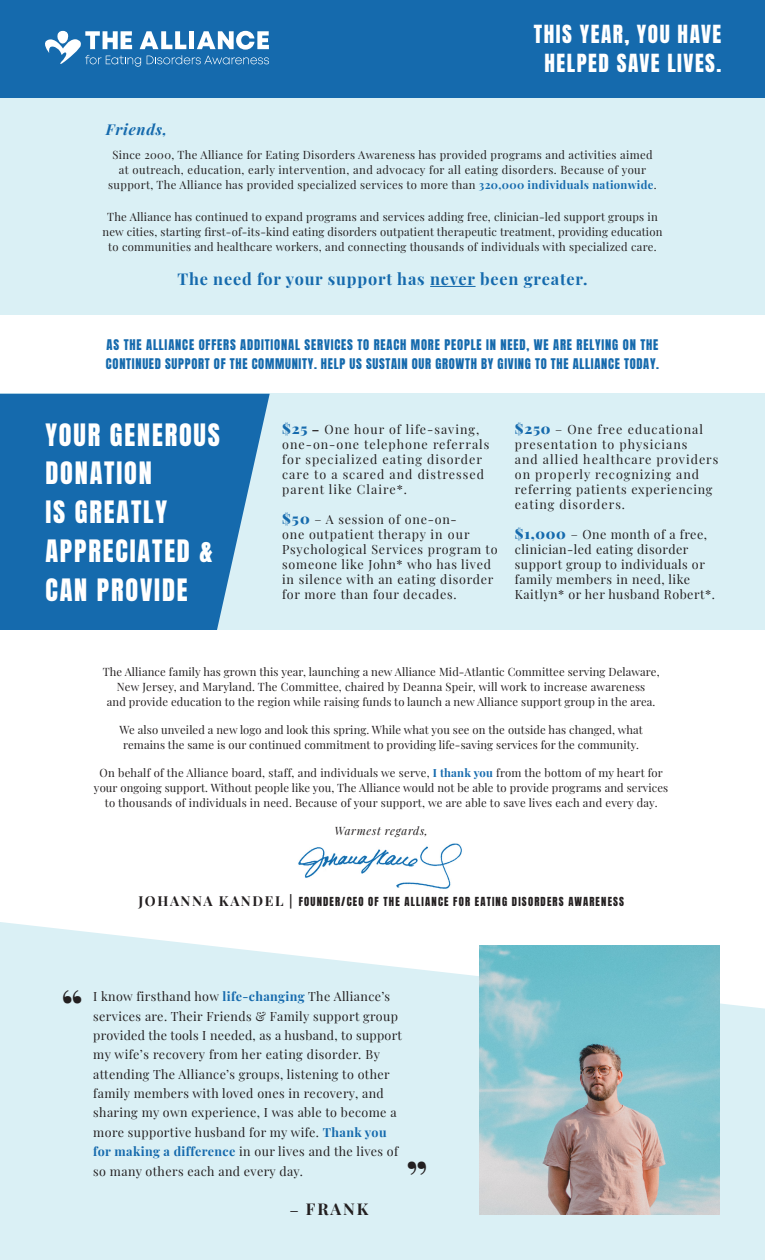
<style>
.page{position:relative;width:765px;height:1260px;background:#fff}
.page>*{position:absolute;margin:0;border:0;box-sizing:border-box;transform-origin:0 0}
.t1{font:700 47.5px "Playfair Display";color:#231f20}
.t2{font:26.25px/38.8px "Anton";letter-spacing:.07em;color:#fff}
.t3{font:21.25px "Anton";letter-spacing:.07em;color:#fff}
.t4{font:700 16.25px "Playfair Display";letter-spacing:.05em;color:#156aad}
.t5{font:700 16.25px "Playfair Display";letter-spacing:.12em;color:#231f20}
.t6{font:italic 700 15px "Playfair Display";letter-spacing:.05em;color:#156aad}
.t7{font:12.5px/19.4px "Playfair Display";letter-spacing:.04em;color:#231f20}
.t8{font:12.5px/15px "Playfair Display";letter-spacing:.08em;color:#231f20}
.t9{font:12.5px/18.5px "Anton";letter-spacing:.055em;color:#156aad}
.t10{font:12.5px/15px "Playfair Display";letter-spacing:.06em;color:#231f20}
.t11{font:11.25px/15px "Playfair Display";letter-spacing:.015em;color:#231f20;text-align:center}
.t12{font:italic 11.25px "Playfair Display";letter-spacing:.06em;color:#231f20}
.t13{font:10.62px "Anton";letter-spacing:.11em;color:#231f20}
.s1{font-weight:700;color:#156aad}
.s2{font-weight:900;font-size:14.38px;color:#156aad}
.s3{font-weight:700}
.s4{font-family:"Playfair Display";font-weight:700;font-size:13.75px}
.s5{font-family:"Plantagenet Cherokee";font-weight:400}
</style>
<div class="page">
<div style="left:0;top:74px;width:765px;height:241px;background:#daf0f5"></div>
<div style="left:0;top:394px;width:765px;height:236px;background:#daf0f5"></div>
<svg style="left:0;top:394px;width:270px;height:236px;background:#2373b2"></svg>
<div style="left:0;top:0;width:765px;height:98px;background:#156aad"></div>
<svg style="left:45px;top:31px;width:224px;height:36px"></svg>
<svg style="left:0;top:922px;width:765px;height:338px;background:#def1f6"></svg>
<img style="left:480px;top:945px;width:240px;height:270px">
<hr style="left:430px;top:286px;width:46px;height:1px;background:#156aad">
<img style="left:298px;top:843px;width:164px;height:46px">
<p class="t3" style="left:534px;top:24px;width:189px">THIS YEAR, YOU HAVE</p>
<p class="t3" style="left:545px;top:52px;width:178px">HELPED SAVE LIVES.</p>
<p class="t6" style="left:106px;top:117px;width:63px">Friends,</p>
<p class="t11" style="left:108px;top:147px;width:550px">Since 2000, The Alliance for Eating Disorders Awareness has provided programs and activities aimed at outreach, education, early intervention, and advocacy for all eating disorders. Because of your support, The Alliance has provided specialized services to more than <span class="s1">320,000 individuals nationwide</span>.</p>
<p class="t11" style="left:103px;top:208px;width:561px">The Alliance has continued to expand programs and services adding free, clinician-led support groups in new cities, starting first-of-its-kind eating disorders outpatient therapeutic treatment, providing education to communities and healthcare workers, and connecting thousands of individuals with specialized care.</p>
<p class="t4" style="left:177px;top:266px;width:412px">The need for your support has never been greater.</p>
<p class="t9" style="left:106px;top:337px;width:555px">AS THE ALLIANCE OFFERS ADDITIONAL SERVICES TO REACH MORE PEOPLE IN NEED, WE ARE RELYING ON THE<br>CONTINUED SUPPORT OF THE COMMUNITY. HELP US SUSTAIN OUR GROWTH BY GIVING TO THE ALLIANCE TODAY.</p>
<p class="t2" style="left:45px;top:417px;width:176px">YOUR GENEROUS<br>DONATION<br>IS GREATLY<br>APPRECIATED &amp;<br>CAN PROVIDE</p>
<p class="t8" style="left:282px;top:421px;width:209px"><span class="s2">$25</span> <span class="s3">–</span> One hour of life-saving, one-on-one telephone referrals for specialized eating disorder care to a scared and distressed parent like Claire*.</p>
<p class="t10" style="left:282px;top:511px;width:217px"><span class="s2">$50</span> – A session of one-on-<br>one outpatient therapy in our<br>Psychological Services program to someone like John* who has lived in silence with an eating disorder for more than four decades.</p>
<p class="t8" style="left:515px;top:421px;width:205px"><span class="s2">$250</span> – One free educational presentation to physicians<br>and allied healthcare providers on properly recognizing and referring patients experiencing eating disorders.</p>
<p class="t7" style="left:515px;top:526px;width:201px;line-height:15px"><span class="s2">$1,000</span> – One month of a free, clinician-led eating disorder support group to individuals or family members in need, like<br>Kaitlyn* or her husband Robert*.</p>
<p class="t11" style="left:103px;top:663px;width:558px">The Alliance family has grown this year, launching a new Alliance Mid-Atlantic Committee serving Delaware,<br>New Jersey, and Maryland. The Committee, chaired by Deanna Speir, will work to increase awareness<br>and provide education to the region while raising funds to launch a new Alliance support group in the area.</p>
<p class="t11" style="left:120px;top:721px;width:525px">We also unveiled a new logo and look this spring. While what you see on the outside has changed, what remains the same is our continued commitment to providing life-saving services for the community.</p>
<p class="t11" style="left:94px;top:765px;width:576px">On behalf of the Alliance board, staff, and individuals we serve, <span class="s1">I thank you</span> from the bottom of my heart for your ongoing support. Without people like you, The Alliance would not be able to provide programs and services to thousands of individuals in need. Because of your support, we are able to save lives each and every day.</p>
<p class="t12" style="left:334px;top:822px;width:95px">Warmest regards,</p>
<p class="t13" style="left:138px;top:896px;width:487px"><span class="s4">JOHANNA KANDEL |</span> FOUNDER/CEO OF THE ALLIANCE FOR EATING DISORDERS AWARENESS</p>
<p class="t1" style="left:61px;top:970px;width:24px">“</p>
<p class="t7" style="left:93px;top:986px;width:310px">I know firsthand how <span class="s1">life-changing</span> The Alliance’s services are. Their Friends &amp; Family support group provided the tools I needed, as a husband, to support my wife’s recovery from her eating disorder. By attending The Alliance’s groups, listening to other family members with loved ones in recovery, and sharing my own experience, I was able to become a more supportive husband for my wife. <span class="s1">Thank you for making a difference</span> in our lives and the lives of so many others each and every day.</p>
<p class="t1" style="left:428px;top:1196px;width:24px;rotate:-180deg">“</p>
<p class="t5" style="left:290px;top:1196px;width:80px"><span class="s5">–</span> FRANK</p>
</div>
